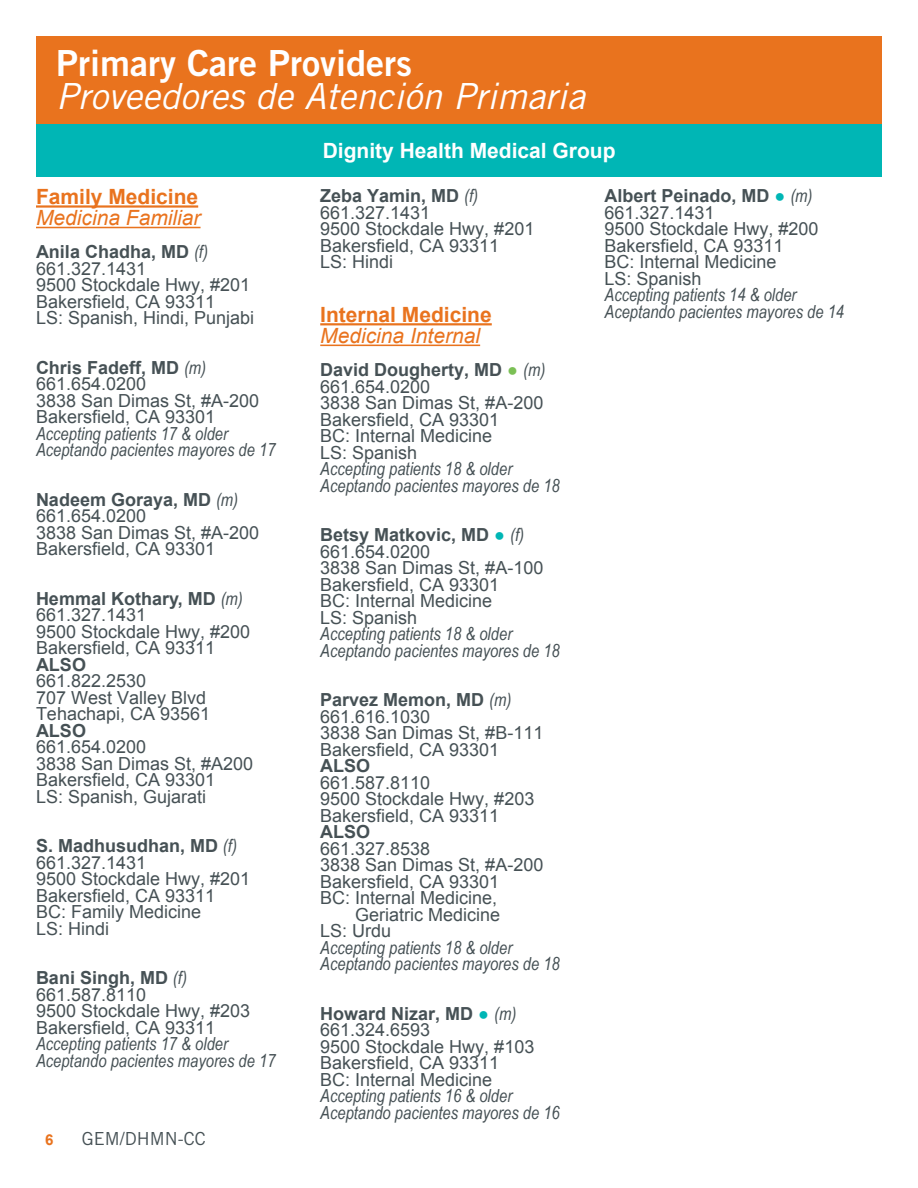
<style>
.page{position:relative;width:918px;height:1188px;background:#fff}
.page>*{position:absolute;margin:0;border:0;box-sizing:border-box;transform-origin:0 0}
.t1{font:italic 36px "Trade Gothic LT Std";color:#fff}
.t2{font:36px "Trade Gothic LT Std Bd 2";color:#fff}
.t3{font:italic 21px "Arial";color:#e9731e}
.t4{font:700 21px "Arial";color:#e9731e}
.t5{font:700 21px "Arial";color:#fff}
.t6{font:18px/16.5px "Arial";color:#465155}
.t7{font:italic 18px "Arial Narrow";color:#465155}
.t8{font:700 18px/16.5px "Arial";color:#465155}
.t9{font:18px "Trade Gothic LT Std";color:#465155}
.t10{font:700 15px "Arial";color:#e9731e}
.s1{font-family:"Arial Narrow";font-weight:400;font-style:italic}
.s2{font-weight:400;color:#7bc055}
.s3{font-weight:400}
.s4{font-weight:400;color:#00b6b5}
</style>
<div class="page">
<div style="left:36px;top:123px;width:846px;height:54px;background:#00b6b5"></div>
<hr style="left:36px;top:205px;width:162px;height:3px;background:#e9731e">
<hr style="left:36px;top:227px;width:165px;height:1px;background:#e9731e">
<hr style="left:320px;top:323px;width:172px;height:2px;background:#e9731e">
<hr style="left:320px;top:345px;width:160px;height:1px;background:#e9731e">
<div style="left:36px;top:36px;width:846px;height:87px;background:#e9731e"></div>
<p class="t2" style="left:56px;top:41px;width:357px">Primary Care Providers</p>
<p class="t1" style="left:56px;top:74px;width:530px">Proveedores de Atención Primaria</p>
<p class="t4" style="left:36px;top:183px;width:164px">Family Medicine</p>
<p class="t3" style="left:36px;top:204px;width:166px">Medicina Familiar</p>
<p class="t8" style="left:36px;top:244px;width:173px">Anila Chadha, MD <span class="s1">(f)</span></p>
<p class="t6" style="left:36px;top:260px;width:112px">661.327.1431</p>
<p class="t6" style="left:36px;top:277px;width:216px">9500 Stockdale Hwy, #201</p>
<p class="t6" style="left:36px;top:293px;width:181px">Bakersfield, CA 93311</p>
<p class="t6" style="left:36px;top:310px;width:220px">LS: Spanish, Hindi, Punjabi</p>
<p class="t8" style="left:36px;top:360px;width:172px">Chris Fadeff, MD <span class="s1">(m)</span></p>
<p class="t6" style="left:36px;top:376px;width:112px">661.654.0200</p>
<p class="t6" style="left:36px;top:392px;width:225px">3838 San Dimas St, #A-200</p>
<p class="t6" style="left:36px;top:409px;width:181px">Bakersfield, CA 93301</p>
<p class="t7" style="left:36px;top:421px;width:194px">Accepting patients 17 &amp; older</p>
<p class="t7" style="left:36px;top:437px;width:241px">Aceptando pacientes mayores de 17</p>
<p class="t8" style="left:36px;top:492px;width:204px">Nadeem Goraya, MD <span class="s1">(m)</span></p>
<p class="t6" style="left:36px;top:508px;width:112px">661.654.0200</p>
<p class="t6" style="left:36px;top:524px;width:225px">3838 San Dimas St, #A-200</p>
<p class="t6" style="left:36px;top:541px;width:181px">Bakersfield, CA 93301</p>
<p class="t8" style="left:36px;top:591px;width:208px">Hemmal Kothary, MD <span class="s1">(m)</span></p>
<p class="t6" style="left:36px;top:607px;width:112px">661.327.1431</p>
<p class="t6" style="left:36px;top:623px;width:216px">9500 Stockdale Hwy, #200</p>
<p class="t6" style="left:36px;top:640px;width:181px">Bakersfield, CA 93311</p>
<p class="t8" style="left:36px;top:657px;width:52px">ALSO</p>
<p class="t6" style="left:36px;top:673px;width:112px">661.822.2530</p>
<p class="t6" style="left:36px;top:689px;width:172px">707 West Valley Blvd</p>
<p class="t6" style="left:36px;top:706px;width:176px">Tehachapi, CA 93561</p>
<p class="t8" style="left:36px;top:723px;width:52px">ALSO</p>
<p class="t6" style="left:36px;top:739px;width:112px">661.654.0200</p>
<p class="t6" style="left:36px;top:755px;width:219px">3838 San Dimas St, #A200</p>
<p class="t6" style="left:36px;top:772px;width:181px">Bakersfield, CA 93301</p>
<p class="t6" style="left:36px;top:788px;width:172px">LS: Spanish, Gujarati</p>
<p class="t8" style="left:36px;top:838px;width:202px">S. Madhusudhan, MD <span class="s1">(f)</span></p>
<p class="t6" style="left:36px;top:854px;width:112px">661.327.1431</p>
<p class="t6" style="left:36px;top:871px;width:216px">9500 Stockdale Hwy, #201</p>
<p class="t6" style="left:36px;top:887px;width:181px">Bakersfield, CA 93311</p>
<p class="t6" style="left:36px;top:904px;width:167px">BC: Family Medicine</p>
<p class="t6" style="left:36px;top:920px;width:75px">LS: Hindi</p>
<p class="t8" style="left:36px;top:970px;width:152px">Bani Singh, MD <span class="s1">(f)</span></p>
<p class="t6" style="left:36px;top:986px;width:112px">661.587.8110</p>
<p class="t6" style="left:36px;top:1003px;width:216px">9500 Stockdale Hwy, #203</p>
<p class="t6" style="left:36px;top:1019px;width:181px">Bakersfield, CA 93311</p>
<p class="t7" style="left:36px;top:1031px;width:194px">Accepting patients 17 &amp; older</p>
<p class="t7" style="left:36px;top:1048px;width:241px">Aceptando pacientes mayores de 17</p>
<p class="t10" style="left:45px;top:1130px;width:10px">6</p>
<p class="t9" style="left:82px;top:1128px;width:125px">GEM/DHMN-CC</p>
<p class="t5" style="left:323px;top:137px;width:294px">Dignity Health Medical Group</p>
<p class="t8" style="left:320px;top:188px;width:159px">Zeba Yamin, MD <span class="s1">(f)</span></p>
<p class="t6" style="left:320px;top:204px;width:112px">661.327.1431</p>
<p class="t6" style="left:320px;top:221px;width:216px">9500 Stockdale Hwy, #201</p>
<p class="t6" style="left:320px;top:237px;width:181px">Bakersfield, CA 93311</p>
<p class="t6" style="left:320px;top:254px;width:75px">LS: Hindi</p>
<p class="t4" style="left:320px;top:301px;width:173px">Internal Medicine</p>
<p class="t3" style="left:320px;top:322px;width:161px">Medicina Internal</p>
<p class="t8" style="left:320px;top:362px;width:227px">David Dougherty, MD <span class="s2">●</span> <span class="s1">(m)<br></span><span class="s3">661.654.0200</span></p>
<p class="t6" style="left:320px;top:395px;width:225px">3838 San Dimas St, #A-200</p>
<p class="t6" style="left:320px;top:411px;width:181px">Bakersfield, CA 93301</p>
<p class="t6" style="left:320px;top:428px;width:174px">BC: Internal Medicine</p>
<p class="t6" style="left:320px;top:444px;width:99px">LS: Spanish</p>
<p class="t7" style="left:320px;top:456px;width:194px">Accepting patients 18 &amp; older</p>
<p class="t7" style="left:320px;top:473px;width:241px">Aceptando pacientes mayores de 18</p>
<p class="t8" style="left:320px;top:527px;width:205px">Betsy Matkovic, MD <span class="s4">●</span> <span class="s1">(f)</span></p>
<p class="t6" style="left:320px;top:543px;width:112px">661.654.0200</p>
<p class="t6" style="left:320px;top:560px;width:225px">3838 San Dimas St, #A-100</p>
<p class="t6" style="left:320px;top:576px;width:181px">Bakersfield, CA 93301</p>
<p class="t6" style="left:320px;top:593px;width:174px">BC: Internal Medicine</p>
<p class="t6" style="left:320px;top:609px;width:99px">LS: Spanish</p>
<p class="t7" style="left:320px;top:621px;width:194px">Accepting patients 18 &amp; older</p>
<p class="t7" style="left:320px;top:638px;width:241px">Aceptando pacientes mayores de 18</p>
<p class="t8" style="left:320px;top:692px;width:193px">Parvez Memon, MD <span class="s1">(m)</span></p>
<p class="t6" style="left:320px;top:708px;width:112px">661.616.1030</p>
<p class="t6" style="left:320px;top:725px;width:225px">3838 San Dimas St, #B-111</p>
<p class="t6" style="left:320px;top:741px;width:181px">Bakersfield, CA 93301</p>
<p class="t8" style="left:320px;top:758px;width:52px">ALSO</p>
<p class="t6" style="left:320px;top:774px;width:112px">661.587.8110</p>
<p class="t6" style="left:320px;top:791px;width:216px">9500 Stockdale Hwy, #203</p>
<p class="t6" style="left:320px;top:807px;width:181px">Bakersfield, CA 93311</p>
<p class="t8" style="left:320px;top:824px;width:52px">ALSO</p>
<p class="t6" style="left:320px;top:840px;width:112px">661.327.8538</p>
<p class="t6" style="left:320px;top:857px;width:225px">3838 San Dimas St, #A-200</p>
<p class="t6" style="left:320px;top:873px;width:181px">Bakersfield, CA 93301</p>
<p class="t6" style="left:320px;top:890px;width:179px">BC: Internal Medicine,</p>
<p class="t6" style="left:355px;top:906px;width:147px">Geriatric Medicine</p>
<p class="t6" style="left:320px;top:923px;width:73px">LS: Urdu</p>
<p class="t7" style="left:320px;top:935px;width:194px">Accepting patients 18 &amp; older</p>
<p class="t7" style="left:320px;top:951px;width:241px">Aceptando pacientes mayores de 18</p>
<p class="t8" style="left:320px;top:1006px;width:198px">Howard Nizar, MD <span class="s4">●</span> <span class="s1">(m)</span></p>
<p class="t6" style="left:320px;top:1022px;width:112px">661.324.6593</p>
<p class="t6" style="left:320px;top:1038px;width:216px">9500 Stockdale Hwy, #103</p>
<p class="t6" style="left:320px;top:1055px;width:181px">Bakersfield, CA 93311<br>BC: Internal Medicine</p>
<p class="t7" style="left:320px;top:1083px;width:194px">Accepting patients 16 &amp; older</p>
<p class="t7" style="left:320px;top:1100px;width:241px">Aceptando pacientes mayores de 16</p>
<p class="t8" style="left:604px;top:188px;width:210px">Albert Peinado, MD <span class="s4">●</span> <span class="s1">(m)</span></p>
<p class="t6" style="left:604px;top:204px;width:112px">661.327.1431</p>
<p class="t6" style="left:604px;top:221px;width:216px">9500 Stockdale Hwy, #200</p>
<p class="t6" style="left:604px;top:237px;width:181px">Bakersfield, CA 93311</p>
<p class="t6" style="left:604px;top:254px;width:174px">BC: Internal Medicine</p>
<p class="t6" style="left:604px;top:270px;width:99px">LS: Spanish</p>
<p class="t7" style="left:604px;top:282px;width:194px">Accepting patients 14 &amp; older</p>
<p class="t7" style="left:604px;top:299px;width:241px">Aceptando pacientes mayores de 14</p>
</div>
